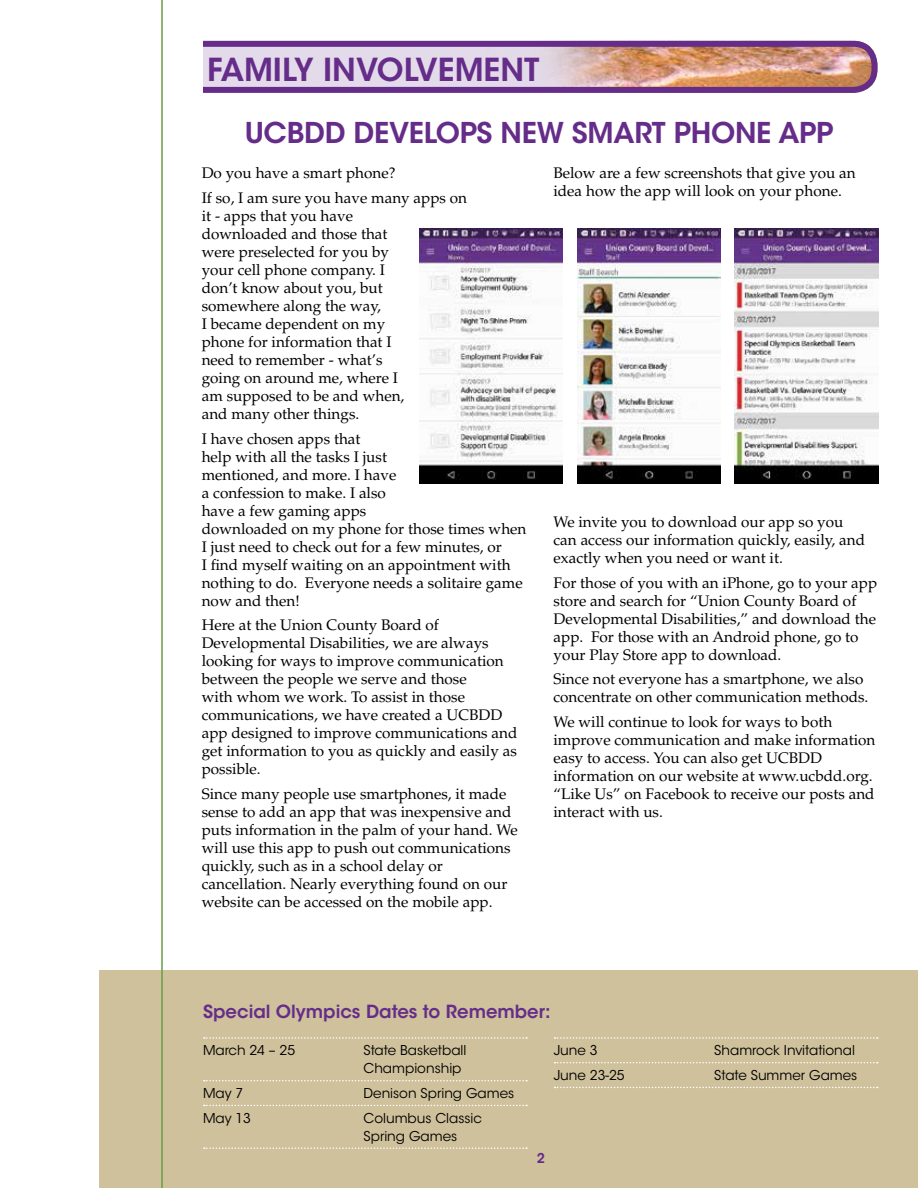
<style>
.page{position:relative;width:918px;height:1188px;background:#fff}
.page>*{position:absolute;margin:0;border:0;box-sizing:border-box;transform-origin:0 0}
.t1{font:600 31.5px "ITC Avant Garde Std";color:#652d89}
.t2{font:600 28.5px "ITC Avant Garde Std";letter-spacing:-.01em;color:#652d89}
.t3{font:600 18px "ITC Avant Garde Std";color:#652d89}
.t4{font:15.3px/18px "Palatino LT Std";color:#000}
.t5{font:13.5px/18px "ITC Avant Garde Std";color:#000}
.t6{font:600 13.5px "ITC Avant Garde Std";color:#652d89}
</style>
<div class="page">
<div style="left:99px;top:971px;width:819px;height:217px;background:#cfc19c"></div>
<div style="left:44px;top:44px;width:830px;height:46px;background:#e3dbea;border-radius:21px"></div>
<img style="left:546px;top:48px;width:325px;height:38px">
<div style="left:40px;top:41px;width:838px;height:52px;border:6px solid #652d89;border-radius:21px"></div>
<div style="left:28px;top:30px;width:174px;height:81px;background:#fff"></div>
<hr style="left:161px;top:0;width:2px;height:1188px;background:#699d46">
<svg style="left:204px;top:1037px;width:323px;height:2px"></svg>
<svg style="left:204px;top:1080px;width:323px;height:1px"></svg>
<svg style="left:204px;top:1105px;width:323px;height:1px"></svg>
<svg style="left:204px;top:1147px;width:323px;height:2px"></svg>
<svg style="left:555px;top:1037px;width:323px;height:2px"></svg>
<svg style="left:555px;top:1062px;width:323px;height:1px"></svg>
<svg style="left:555px;top:1087px;width:323px;height:1px"></svg>
<img style="left:420px;top:229px;width:143px;height:254px">
<img style="left:577px;top:229px;width:143px;height:254px">
<img style="left:735px;top:229px;width:143px;height:254px">
<h1 class="t1" style="left:207px;top:49px;width:334px">FAMILY INVOLVEMENT</h1>
<h2 class="t2" style="left:245px;top:114px;width:590px">UCBDD DEVELOPS NEW SMART PHONE APP</h2>
<p class="t4" style="left:202px;top:161px;width:267px;line-height:24.8px">Do you have a smart phone?<br>If so, I am sure you have many apps on</p>
<p class="t4" style="left:202px;top:207px;width:204px">it - apps that you have downloaded and those that were preselected for you by your cell phone company. I don’t know about you, but somewhere along the way,<br>I became dependent on my phone for information that I need to remember - what’s going on around me, where I am supposed to be and when, and many other things.</p>
<p class="t4" style="left:202px;top:430px;width:326px">I have chosen apps that<br>help with all the tasks I just<br>mentioned, and more. I have<br>a confession to make. I also<br>have a few gaming apps<br>downloaded on my phone for those times when<br>I just need to check out for a few minutes, or<br>I find myself waiting on an appointment with nothing to do. Everyone needs a solitaire game now and then!</p>
<p class="t4" style="left:202px;top:617px;width:317px">Here at the Union County Board of Developmental Disabilities, we are always looking for ways to improve communication between the people we serve and those<br>with whom we work. To assist in those communications, we have created a UCBDD app designed to improve communications and get information to you as quickly and easily as possible.</p>
<p class="t4" style="left:202px;top:785px;width:318px">Since many people use smartphones, it made sense to add an app that was inexpensive and puts information in the palm of your hand. We will use this app to push out communications quickly, such as in a school delay or cancellation. Nearly everything found on our website can be accessed on the mobile app.</p>
<p class="t4" style="left:553px;top:164px;width:304px">Below are a few screenshots that give you an idea how the app will look on your phone.</p>
<p class="t4" style="left:553px;top:513px;width:313px">We invite you to download our app so you can access our information quickly, easily, and exactly when you need or want it.</p>
<p class="t4" style="left:553px;top:574px;width:325px">For those of you with an iPhone, go to your app store and search for “Union County Board of Developmental Disabilities,” and download the app. For those with an Android phone, go to your Play Store app to download.</p>
<p class="t4" style="left:553px;top:670px;width:316px">Since not everyone has a smartphone, we also concentrate on other communication methods.</p>
<p class="t4" style="left:553px;top:713px;width:324px">We will continue to look for ways to both improve communication and make information easy to access. You can also get UCBDD information on our website at www.ucbdd.org. “Like Us” on Facebook to receive our posts and interact with us.</p>
<p class="t3" style="left:203px;top:1000px;width:349px">Special Olympics Dates to Remember:</p>
<p class="t5" style="left:203px;top:1041px;width:94px">March 24 – 25</p>
<p class="t5" style="left:364px;top:1041px;width:104px">State Basketball<br>Championship</p>
<p class="t5" style="left:203px;top:1084px;width:42px">May 7</p>
<p class="t5" style="left:364px;top:1084px;width:152px">Denison Spring Games</p>
<p class="t5" style="left:203px;top:1109px;width:50px">May 13</p>
<p class="t5" style="left:364px;top:1109px;width:120px">Columbus Classic<br>Spring Games</p>
<p class="t5" style="left:554px;top:1041px;width:45px">June 3</p>
<p class="t5" style="left:714px;top:1041px;width:142px">Shamrock Invitational</p>
<p class="t5" style="left:554px;top:1066px;width:72px">June 23-25</p>
<p class="t5" style="left:714px;top:1066px;width:145px">State Summer Games</p>
<p class="t6" style="left:537px;top:1150px;width:10px">2</p>
</div>
